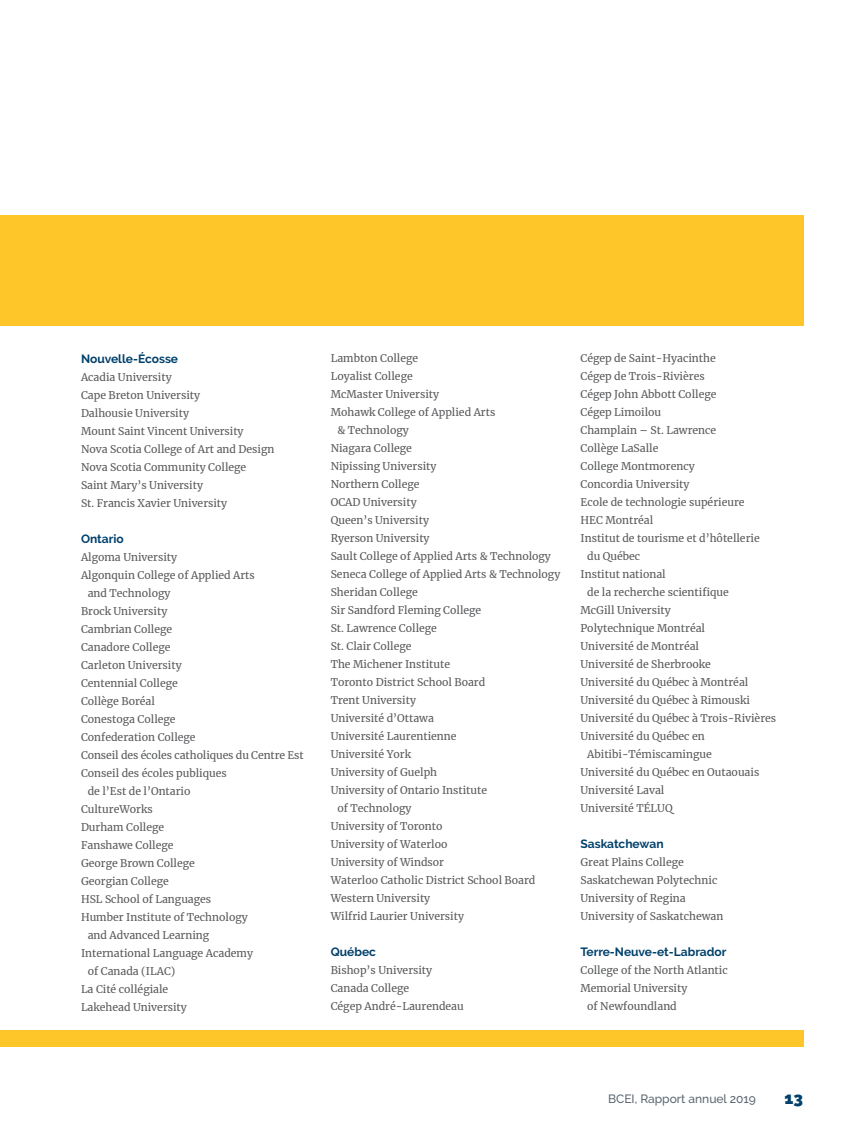
<style>
.page{position:relative;width:864px;height:1134px;background:#fff}
.page>*{position:absolute;margin:0;border:0;box-sizing:border-box;transform-origin:0 0}
.t1{font:900 16.5px "Raleway";color:#00416b}
.t2{font:700 12px "Raleway";color:#00416b}
.t3{font:500 12px "Raleway";color:#5b6670}
.t4{font:10.5px/18px "Merriweather";color:#58595b}
</style>
<div class="page">
<div style="left:0;top:215px;width:803px;height:832px;background:#ffc629"></div>
<div style="left:0;top:326px;width:864px;height:704px;background:#fff"></div>
<p class="t2" style="left:81px;top:352px;width:99px">Nouvelle-Écosse</p>
<p class="t4" style="left:81px;top:368px;width:195px">Acadia University<br>Cape Breton University<br>Dalhousie University<br>Mount Saint Vincent University<br>Nova Scotia College of Art and Design<br>Nova Scotia Community College<br>Saint Mary’s University<br>St. Francis Xavier University</p>
<p class="t2" style="left:81px;top:532px;width:44px">Ontario</p>
<p class="t4" style="left:81px;top:548px;width:98px">Algoma University</p>
<p class="t4" style="left:81px;top:566px;width:175px">Algonquin College of Applied Arts</p>
<p class="t4" style="left:88px;top:584px;width:84px">and Technology</p>
<p class="t4" style="left:81px;top:602px;width:88px">Brock University</p>
<p class="t4" style="left:81px;top:620px;width:93px">Cambrian College</p>
<p class="t4" style="left:81px;top:638px;width:91px">Canadore College</p>
<p class="t4" style="left:81px;top:656px;width:102px">Carleton University</p>
<p class="t4" style="left:81px;top:674px;width:98px">Centennial College</p>
<p class="t4" style="left:81px;top:692px;width:76px">Collège Boréal</p>
<p class="t4" style="left:81px;top:710px;width:96px">Conestoga College</p>
<p class="t4" style="left:81px;top:728px;width:116px">Confederation College</p>
<p class="t4" style="left:81px;top:746px;width:224px">Conseil des écoles catholiques du Centre Est</p>
<p class="t4" style="left:81px;top:764px;width:147px">Conseil des écoles publiques</p>
<p class="t4" style="left:88px;top:782px;width:104px">de l’Est de l’Ontario</p>
<p class="t4" style="left:81px;top:800px;width:73px">CultureWorks</p>
<p class="t4" style="left:81px;top:818px;width:85px">Durham College</p>
<p class="t4" style="left:81px;top:836px;width:94px">Fanshawe College</p>
<p class="t4" style="left:81px;top:854px;width:115px">George Brown College</p>
<p class="t4" style="left:81px;top:872px;width:89px">Georgian College</p>
<p class="t4" style="left:81px;top:890px;width:132px">HSL School of Languages</p>
<p class="t4" style="left:81px;top:908px;width:168px">Humber Institute of Technology</p>
<p class="t4" style="left:88px;top:926px;width:123px">and Advanced Learning</p>
<p class="t4" style="left:81px;top:944px;width:174px">International Language Academy</p>
<p class="t4" style="left:88px;top:962px;width:89px">of Canada (ILAC)</p>
<p class="t4" style="left:81px;top:980px;width:89px">La Cité collégiale</p>
<p class="t4" style="left:81px;top:998px;width:107px">Lakehead University</p>
<p class="t4" style="left:331px;top:349px;width:89px">Lambton College</p>
<p class="t4" style="left:331px;top:367px;width:84px">Loyalist College</p>
<p class="t4" style="left:331px;top:385px;width:110px">McMaster University</p>
<p class="t4" style="left:331px;top:403px;width:166px">Mohawk College of Applied Arts</p>
<p class="t4" style="left:338px;top:421px;width:73px">&amp; Technology</p>
<p class="t4" style="left:331px;top:439px;width:83px">Niagara College</p>
<p class="t4" style="left:331px;top:457px;width:107px">Nipissing University</p>
<p class="t4" style="left:331px;top:475px;width:90px">Northern College</p>
<p class="t4" style="left:331px;top:493px;width:87px">OCAD University</p>
<p class="t4" style="left:331px;top:511px;width:100px">Queen’s University</p>
<p class="t4" style="left:331px;top:529px;width:100px">Ryerson University</p>
<p class="t4" style="left:331px;top:547px;width:222px">Sault College of Applied Arts &amp; Technology</p>
<p class="t4" style="left:331px;top:565px;width:231px">Seneca College of Applied Arts &amp; Technology</p>
<p class="t4" style="left:331px;top:583px;width:89px">Sheridan College</p>
<p class="t4" style="left:331px;top:601px;width:152px">Sir Sandford Fleming College</p>
<p class="t4" style="left:331px;top:619px;width:108px">St. Lawrence College</p>
<p class="t4" style="left:331px;top:637px;width:82px">St. Clair College</p>
<p class="t4" style="left:331px;top:655px;width:121px">The Michener Institute</p>
<p class="t4" style="left:331px;top:673px;width:156px">Toronto District School Board</p>
<p class="t4" style="left:331px;top:691px;width:87px">Trent University</p>
<p class="t4" style="left:331px;top:709px;width:105px">Université d’Ottawa</p>
<p class="t4" style="left:331px;top:727px;width:127px">Université Laurentienne</p>
<p class="t4" style="left:331px;top:745px;width:82px">Université York</p>
<p class="t4" style="left:331px;top:763px;width:108px">University of Guelph</p>
<p class="t4" style="left:331px;top:781px;width:158px">University of Ontario Institute</p>
<p class="t4" style="left:338px;top:799px;width:75px">of Technology</p>
<p class="t4" style="left:331px;top:817px;width:113px">University of Toronto</p>
<p class="t4" style="left:331px;top:835px;width:118px">University of Waterloo</p>
<p class="t4" style="left:331px;top:853px;width:115px">University of Windsor</p>
<p class="t4" style="left:331px;top:871px;width:206px">Waterloo Catholic District School Board</p>
<p class="t4" style="left:331px;top:889px;width:101px">Western University</p>
<p class="t4" style="left:331px;top:907px;width:135px">Wilfrid Laurier University</p>
<p class="t2" style="left:331px;top:945px;width:47px">Québec</p>
<p class="t4" style="left:331px;top:961px;width:135px">Bishop’s University<br>Canada College<br>Cégep André-Laurendeau</p>
<p class="t4" style="left:581px;top:349px;width:137px">Cégep de Saint-Hyacinthe</p>
<p class="t4" style="left:581px;top:367px;width:126px">Cégep de Trois-Rivières</p>
<p class="t4" style="left:581px;top:385px;width:137px">Cégep John Abbott College</p>
<p class="t4" style="left:581px;top:403px;width:82px">Cégep Limoilou</p>
<p class="t4" style="left:581px;top:421px;width:137px">Champlain – St. Lawrence</p>
<p class="t4" style="left:581px;top:439px;width:79px">Collège LaSalle</p>
<p class="t4" style="left:581px;top:457px;width:116px">College Montmorency</p>
<p class="t4" style="left:581px;top:475px;width:110px">Concordia University</p>
<p class="t4" style="left:581px;top:493px;width:166px">Ecole de technologie supérieure</p>
<p class="t4" style="left:581px;top:511px;width:74px">HEC Montréal</p>
<p class="t4" style="left:581px;top:529px;width:181px">Institut de tourisme et d’hôtellerie</p>
<p class="t4" style="left:587px;top:547px;width:55px">du Québec</p>
<p class="t4" style="left:581px;top:565px;width:87px">Institut national</p>
<p class="t4" style="left:587px;top:583px;width:143px">de la recherche scientifique</p>
<p class="t4" style="left:581px;top:601px;width:92px">McGill University</p>
<p class="t4" style="left:581px;top:619px;width:126px">Polytechnique Montréal</p>
<p class="t4" style="left:581px;top:637px;width:120px">Université de Montréal</p>
<p class="t4" style="left:581px;top:655px;width:132px">Université de Sherbrooke</p>
<p class="t4" style="left:581px;top:673px;width:169px">Université du Québec à Montréal</p>
<p class="t4" style="left:581px;top:691px;width:171px">Université du Québec à Rimouski</p>
<p class="t4" style="left:581px;top:709px;width:197px">Université du Québec à Trois-Rivières</p>
<p class="t4" style="left:581px;top:727px;width:126px">Université du Québec en</p>
<p class="t4" style="left:587px;top:745px;width:126px">Abitibi-Témiscamingue</p>
<p class="t4" style="left:581px;top:763px;width:180px">Université du Québec en Outaouais</p>
<p class="t4" style="left:581px;top:781px;width:85px">Université Laval</p>
<p class="t4" style="left:581px;top:799px;width:94px">Université TÉLUQ</p>
<p class="t2" style="left:580px;top:837px;width:85px">Saskatchewan</p>
<p class="t4" style="left:580px;top:853px;width:144px">Great Plains College<br>Saskatchewan Polytechnic<br>University of Regina<br>University of Saskatchewan</p>
<p class="t2" style="left:580px;top:945px;width:147px">Terre-Neuve-et-Labrador</p>
<p class="t4" style="left:580px;top:961px;width:149px">College of the North Atlantic</p>
<p class="t4" style="left:580px;top:979px;width:108px">Memorial University</p>
<p class="t4" style="left:587px;top:997px;width:91px">of Newfoundland</p>
<p class="t3" style="left:608px;top:1092px;width:149px">BCEI, Rapport annuel 2019</p>
<h1 class="t1" style="left:785px;top:1089px;width:20px">13</h1>
</div>
